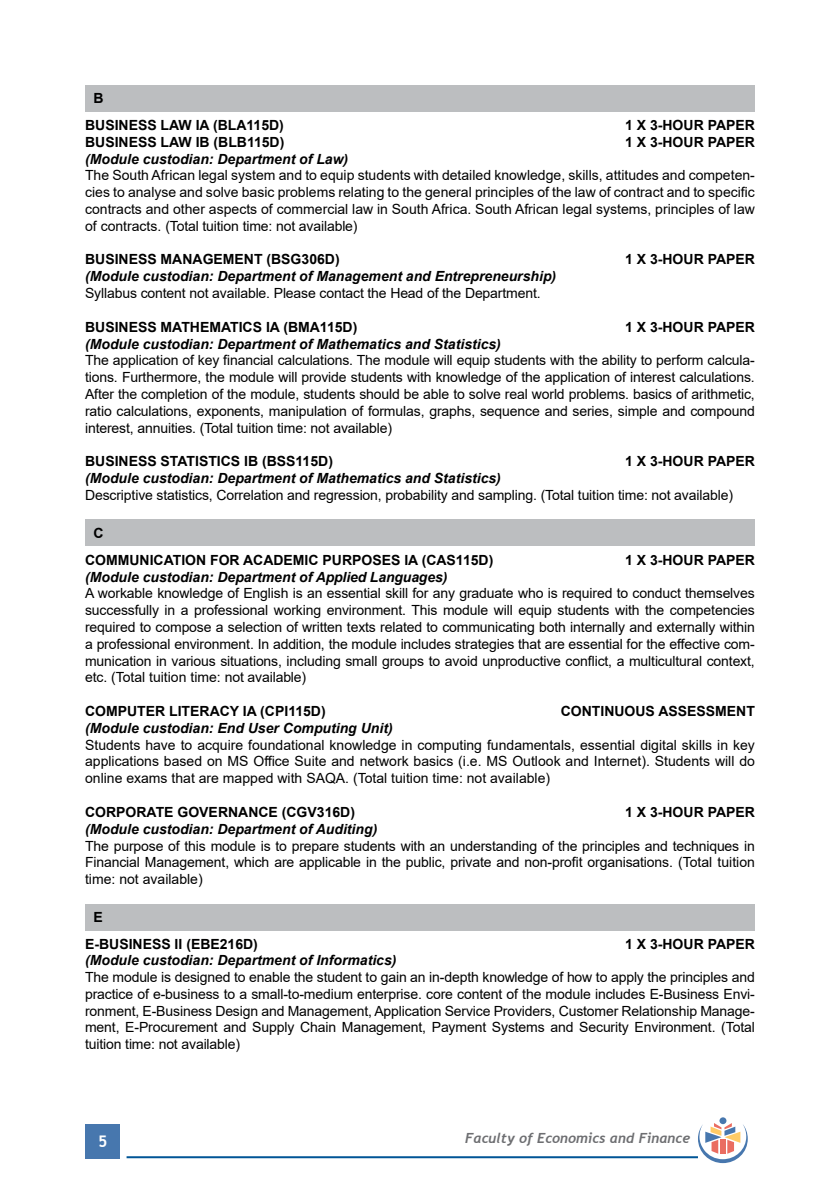
<style>
.page{position:relative;width:840px;height:1191px;background:#fff}
.page>*{position:absolute;margin:0;border:0;box-sizing:border-box;transform-origin:0 0}
.t1{font:700 16px "Trebuchet MS";color:#fff}
.t2{font:14px/16.8px "Arial";letter-spacing:-.01em;color:#000;text-align:justify}
.t3{font:700 14px/26.8px "Arial";color:#000}
.t4{font:italic 700 14px "Arial";color:#000}
.t5{font:italic 700 14px "Trebuchet";color:#6d6e71}
</style>
<div class="page">
<div style="left:86px;top:1124px;width:34px;height:34px;background:#4777ae"></div>
<hr style="left:126px;top:1156px;width:571px;height:2px;background:#005596">
<div style="left:719px;top:1117px;width:7px;height:7px;background:#4777ae;border-radius:50%"></div>
<svg style="left:697px;top:1123px;width:50px;height:40px"></svg>
<div style="left:85px;top:85px;width:669px;height:26px;background:#bcbec0"></div>
<div style="left:85px;top:520px;width:669px;height:26px;background:#bcbec0"></div>
<div style="left:85px;top:904px;width:669px;height:26px;background:#bcbec0"></div>
<p class="t3" style="left:85px;top:85px;width:200px;text-indent:8px">B<br>BUSINESS LAW IA (BLA115D)</p>
<p class="t3" style="left:624px;top:112px;width:131px">1 X 3-HOUR PAPER</p>
<p class="t3" style="left:85px;top:129px;width:201px">BUSINESS LAW IB (BLB115D)</p>
<p class="t3" style="left:624px;top:129px;width:131px">1 X 3-HOUR PAPER</p>
<p class="t4" style="left:85px;top:149px;width:264px">(Module custodian: Department of Law)</p>
<p class="t2" style="left:85px;top:167px;width:671px">The South African legal system and to equip students with detailed knowledge, skills, attitudes and competen&shy;cies to analyse and solve basic problems relating to the general principles of the law of contract and to specific contracts and other aspects of commercial law in South Africa. South African legal systems, principles of law of contracts. (Total tuition time: not available)</p>
<p class="t3" style="left:85px;top:246px;width:256px">BUSINESS MANAGEMENT (BSG306D)</p>
<p class="t3" style="left:624px;top:246px;width:131px">1 X 3-HOUR PAPER</p>
<p class="t4" style="left:85px;top:267px;width:472px">(Module custodian: Department of Management and Entrepreneurship)</p>
<p class="t2" style="left:85px;top:285px;width:457px">Syllabus content not available. Please contact the Head of the Department.</p>
<p class="t3" style="left:85px;top:313px;width:273px">BUSINESS MATHEMATICS IA (BMA115D)</p>
<p class="t3" style="left:624px;top:313px;width:131px">1 X 3-HOUR PAPER</p>
<p class="t4" style="left:85px;top:334px;width:417px">(Module custodian: Department of Mathematics and Statistics)</p>
<p class="t2" style="left:85px;top:352px;width:671px">The application of key financial calculations. The module will equip students with the ability to perform calcula&shy;tions. Furthermore, the module will provide students with knowledge of the application of interest calculations.<br>After the completion of the module, students should be able to solve real world problems. basics of arithmetic, ratio calculations, exponents, manipulation of formulas, graphs, sequence and series, simple and compound interest, annuities. (Total tuition time: not available)</p>
<p class="t3" style="left:85px;top:448px;width:249px">BUSINESS STATISTICS IB (BSS115D)</p>
<p class="t3" style="left:624px;top:448px;width:131px">1 X 3-HOUR PAPER</p>
<p class="t4" style="left:85px;top:469px;width:417px">(Module custodian: Department of Mathematics and Statistics)</p>
<p class="t2" style="left:85px;top:486px;width:649px">Descriptive statistics, Correlation and regression, probability and sampling. (Total tuition time: not available)</p>
<p class="t3" style="left:85px;top:520px;width:409px;text-indent:8px">C<br>COMMUNICATION FOR ACADEMIC PURPOSES IA (CAS115D)</p>
<p class="t3" style="left:624px;top:546px;width:131px">1 X 3-HOUR PAPER</p>
<p class="t4" style="left:85px;top:567px;width:363px">(Module custodian: Department of Applied Languages)</p>
<p class="t2" style="left:85px;top:585px;width:671px">A workable knowledge of English is an essential skill for any graduate who is required to conduct themselves successfully in a professional working environment. This module will equip students with the competencies required to compose a selection of written texts related to communicating both internally and externally within a professional environment. In addition, the module includes strategies that are essential for the effective com&shy;munication in various situations, including small groups to avoid unproductive conflict, a multicultural context, etc. (Total tuition time: not available)</p>
<p class="t3" style="left:85px;top:698px;width:242px">COMPUTER LITERACY IA (CPI115D)</p>
<p class="t3" style="left:560px;top:698px;width:195px">CONTINUOUS ASSESSMENT</p>
<p class="t4" style="left:85px;top:718px;width:309px">(Module custodian: End User Computing Unit)</p>
<p class="t2" style="left:85px;top:736px;width:671px">Students have to acquire foundational knowledge in computing fundamentals, essential digital skills in key applications based on MS Office Suite and network basics (i.e. MS Outlook and Internet). Students will do online exams that are mapped with SAQA. (Total tuition time: not available)</p>
<p class="t3" style="left:85px;top:798px;width:271px">CORPORATE GOVERNANCE (CGV316D)</p>
<p class="t3" style="left:624px;top:798px;width:131px">1 X 3-HOUR PAPER</p>
<p class="t4" style="left:85px;top:819px;width:293px">(Module custodian: Department of Auditing)</p>
<p class="t2" style="left:85px;top:837px;width:671px">The purpose of this module is to prepare students with an understanding of the principles and techniques in Financial Management, which are applicable in the public, private and non-profit organisations. (Total tuition time: not available)</p>
<p class="t3" style="left:85px;top:904px;width:174px;text-indent:8px">E<br>E-BUSINESS II (EBE216D)</p>
<p class="t3" style="left:624px;top:931px;width:131px">1 X 3-HOUR PAPER</p>
<p class="t4" style="left:85px;top:951px;width:313px">(Module custodian: Department of Informatics)</p>
<p class="t2" style="left:85px;top:968px;width:671px">The module is designed to enable the student to gain an in-depth knowledge of how to apply the principles and practice of e-business to a small-to-medium enterprise. core content of the module includes E-Business Envi&shy;ronment, E-Business Design and Management, Application Service Providers, Customer Relationship Manage&shy;ment, E-Procurement and Supply Chain Management, Payment Systems and Security Environment. (Total tuition time: not available)</p>
<p class="t1" style="left:98px;top:1131px;width:11px">5</p>
<p class="t5" style="left:465px;top:1129px;width:226px">Faculty of Economics and Finance</p>
</div>
